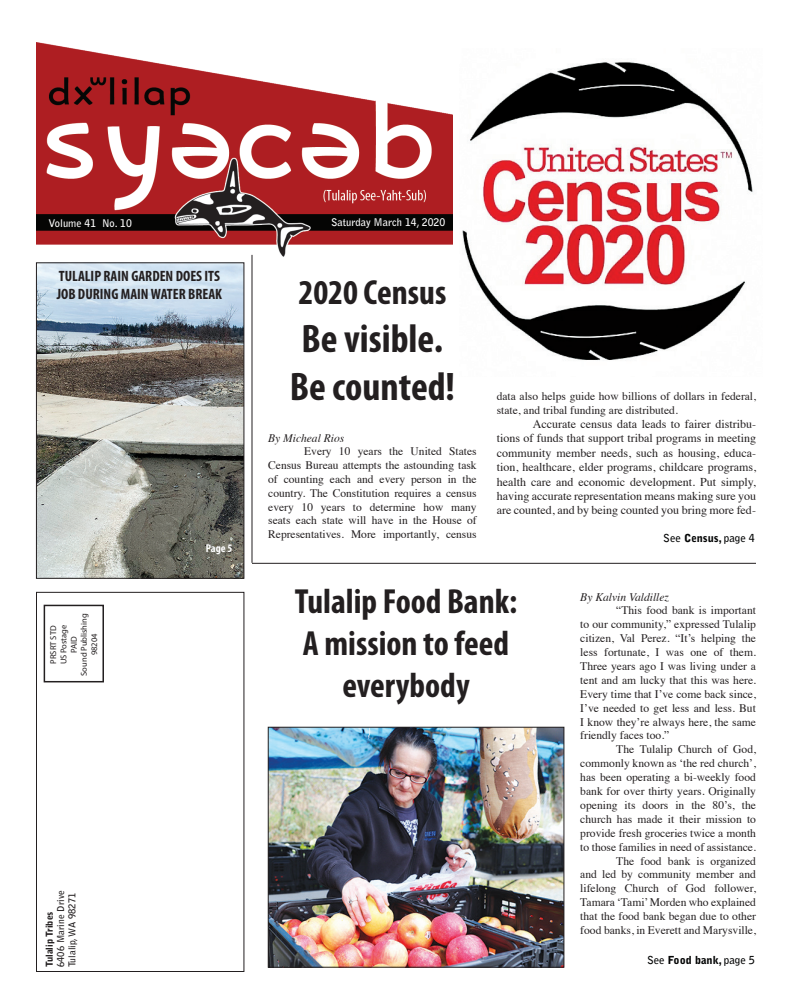
<style>
.page{position:relative;width:792px;height:1008px;background:#fff}
.page>*{position:absolute;margin:0;border:0;box-sizing:border-box;transform-origin:0 0}
.t1{font:700 condensed 40px "Myriad Pro";color:#231f20}
.t2{font:700 condensed 35px/42px "Myriad Pro";color:#231f20;text-align:center}
.t3{font:700 condensed 15px/18px "Myriad Pro";color:#231f20}
.t4{font:12px/14.4px "Times";color:#231f20;text-align:justify}
.t5{font:11.6px/13.9px "Times";color:#231f20;text-align:justify}
.t6{font:italic 11.6px "Times";color:#231f20}
.t7{font:11.5px/13.8px "Times";color:#231f20;text-align:justify}
.t8{font:italic 11.5px "Times";color:#231f20}
.t9{font:700 condensed 11.5px "Myriad Pro";color:#fff}
.t10{font:900 11px "Bell Gothic Std";color:#040505}
.t11{font:700 11px "Bell Gothic Std";color:#040505}
.t12{font:700 10.5px "Bell Gothic Std";color:#fff}
.t13{font:700 9.5px "Bell Gothic Std";color:#231f20}
.t14{font:900 9.5px "Bell Gothic Std";color:#231f20}
.t15{font:8.5px "Myriad Pro";color:#231f20}
.s1{font-weight:900}
.s2{font-weight:700}
</style>
<div class="page">
<img style="left:36px;top:42px;width:417px;height:223px">
<div style="left:36px;top:592px;width:208px;height:380px;border:1px solid #231f20"></div>
<div style="left:44px;top:605px;width:60px;height:77px;border:2px solid #231f20"></div>
<img style="left:462px;top:62px;width:291px;height:298px">
<hr style="left:252px;top:255px;width:1px;height:308px;background:#231f20">
<hr style="left:252px;top:563px;width:504px;height:1px;background:#231f20">
<img style="left:270px;top:729px;width:292px;height:237px">
<div style="left:268px;top:727px;width:296px;height:241px;border:1px solid #231f20"></div>
<img style="left:38px;top:264px;width:204px;height:313px">
<div style="left:36px;top:262px;width:208px;height:317px;border:1px solid #231f20"></div>
<p class="t12" style="left:48px;top:217px;width:85px">Volume 41 No. 10</p>
<p class="t12" style="left:331px;top:216px;width:116px">Saturday March 14, 2020</p>
<p class="t3" style="left:57px;top:266px;width:167px">TULALIP RAIN GARDEN DOES ITS<br>JOB DURING MAIN WATER BREAK</p>
<p class="t9" style="left:206px;top:541px;width:28px">Page 5</p>
<p class="t2" style="left:298px;top:271px;width:150px">2020 Census</p>
<p class="t1" style="left:302px;top:314px;width:143px">Be visible.</p>
<p class="t1" style="left:290px;top:362px;width:167px">Be counted!</p>
<p class="t8" style="left:268px;top:428px;width:78px">By Micheal Rios</p>
<p class="t7" style="left:268px;top:444px;width:210px;text-indent:36px">Every 10 years the United States Census Bureau attempts the astounding task of counting each and every person in the country. The Constitution requires a census every 10 years to determine how many seats each state will have in the House of Representatives. More importantly, census</p>
<p class="t7" style="left:497px;top:388px;width:261px">data also helps guide how billions of dollars in federal, state, and tribal funding are distributed.</p>
<p class="t4" style="left:497px;top:416px;width:261px;text-indent:36px">Accurate census data leads to fairer distribu&shy;tions of funds that support tribal programs in meeting community member needs, such as housing, educa&shy;tion, healthcare, elder programs, childcare programs, health care and economic development. Put simply, having accurate representation means making sure you are counted, and by being counted you bring more fed-</p>
<p class="t11" style="left:663px;top:532px;width:93px">See <span class="s1">Census,</span> page 4</p>
<p class="t15" style="left:79px;top:676px;width:64px;rotate:-90deg">Sound Publishing</p>
<p class="t15" style="left:48px;top:664px;width:40px;rotate:-90deg">PRSRT STD</p>
<p class="t15" style="left:58px;top:664px;width:41px;rotate:-90deg">US Postage</p>
<p class="t15" style="left:69px;top:653px;width:18px;rotate:-90deg">PAID</p>
<p class="t15" style="left:89px;top:655px;width:23px;rotate:-90deg">98204</p>
<p class="t13" style="left:55px;top:967px;width:79px;rotate:-90deg">6406 Marine Drive</p>
<p class="t13" style="left:66px;top:967px;width:76px;rotate:-90deg">Tulalip, WA 98271</p>
<p class="t14" style="left:44px;top:967px;width:57px;rotate:-90deg">Tulalip Tribes</p>
<p class="t2" style="left:295px;top:580px;width:224px">Tulalip Food Bank:<br>A mission to feed everybody</p>
<p class="t6" style="left:580px;top:587px;width:90px">By Kalvin Valdillez</p>
<p class="t5" style="left:580px;top:603px;width:177px;text-indent:36px">“This food bank is important to our community,” expressed Tulalip citizen, Val Perez. “It’s helping the less fortunate, I was one of them.<br>Three years ago I was living under a tent and am lucky that this was here.<br>Every time that I’ve come back since, I’ve needed to get less and less. But I know they’re always here, the same friendly faces too.”</p>
<p class="t5" style="left:580px;top:742px;width:177px;text-indent:36px">The Tulalip Church of God, commonly known as ‘the red church’, has been operating a bi-weekly food bank for over thirty years. Originally opening its doors in the 80’s, the church has made it their mission to provide fresh groceries twice a month to those families in need of assistance.</p>
<p class="t5" style="left:580px;top:853px;width:177px;text-indent:36px">The food bank is organized and led by community member and lifelong Church of God follower, Tamara ‘Tami’ Morden who explained that the food bank began due to other food banks, in Everett and Marysville,</p>
<p class="t10" style="left:647px;top:953px;width:109px"><span class="s2">See</span> Food bank, <span class="s2">page 5</span></p>
</div>
